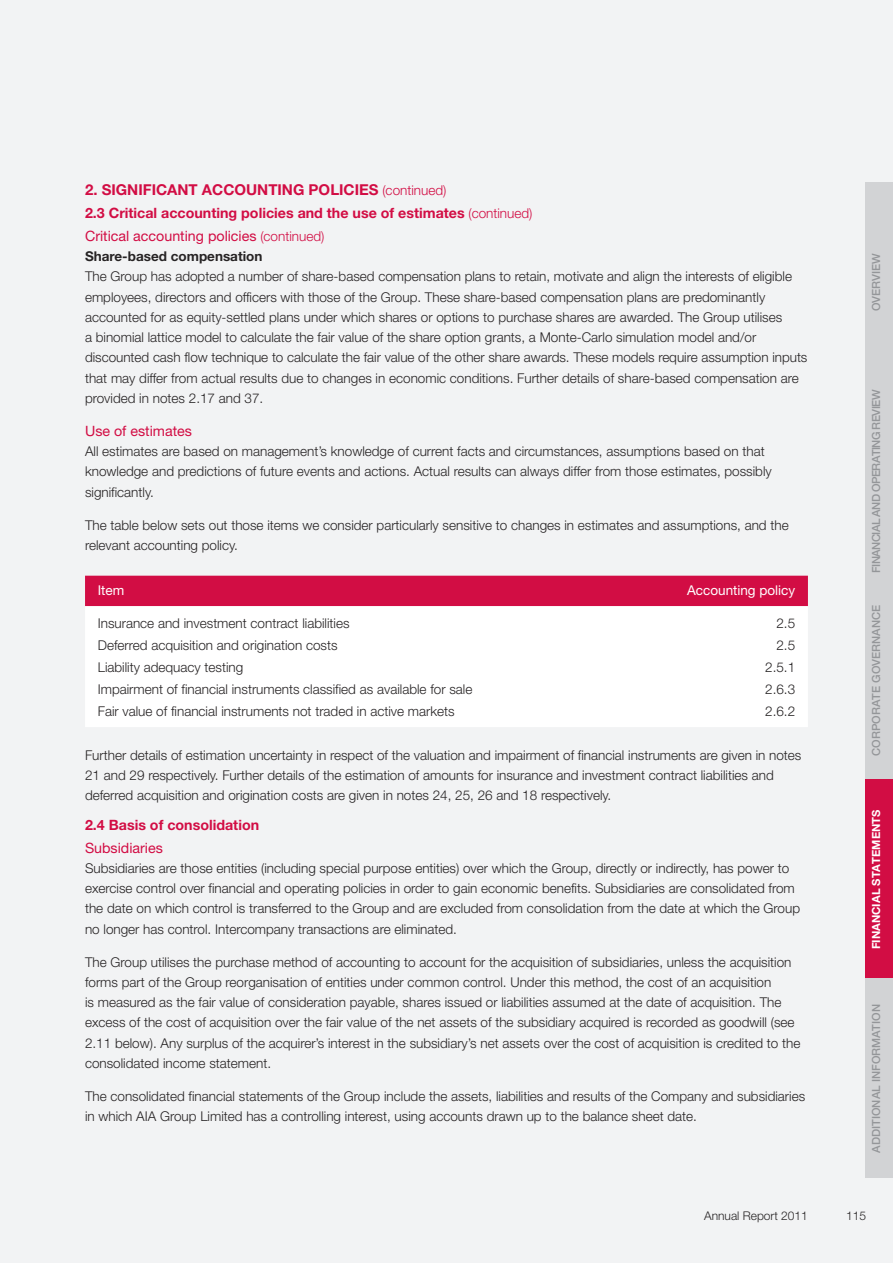
<style>
.page{position:relative;width:893px;height:1263px;background:#f2f3f4}
.page>*{position:absolute;margin:0;border:0;box-sizing:border-box;transform-origin:0 0}
.t1{font:700 15px "Helvetica Neue LT Std";color:#d20d44}
.t2{font:700 14.25px/22.4px "Helvetica Neue LT Std";color:#d20d44}
.t3{font:14.25px "Helvetica Neue LT Std";color:#d20d44}
.t4{font:300 13.5px/20.2px "Helvetica Neue LT Std";color:#262324}
.t5{font:700 13.5px "Helvetica Neue LT Std";color:#262324}
.t6{font:13.5px "Helvetica Neue LT Std";color:#fff}
.t7{font:300 13.5px "Helvetica Neue LT Std";color:#d20d44}
.t8{font:300 12px "Helvetica Neue LT Std";color:#262324}
.t9{font:500 11.25px "Helvetica Neue LT Std";color:#949699}
.t10{font:500 11.25px "Helvetica Neue LT Std";letter-spacing:-.05em;color:#949699}
.t11{font:700 11.25px "Helvetica Neue LT Std";color:#fff}
.s1{font-weight:300;font-size:13.5px}
.s2{font-weight:400}
</style>
<div class="page">
<div style="left:865px;top:183px;width:28px;height:199px;background:#d2d3d5"></div>
<div style="left:865px;top:382px;width:28px;height:199px;background:#d2d3d5"></div>
<div style="left:865px;top:581px;width:28px;height:199px;background:#d2d3d5"></div>
<div style="left:865px;top:780px;width:28px;height:199px;background:#d20d44"></div>
<div style="left:865px;top:979px;width:28px;height:199px;background:#d2d3d5"></div>
<div style="left:85px;top:576px;width:723px;height:30px;background:#d20d44"></div>
<div style="left:85px;top:607px;width:723px;height:120px;background:#fff"></div>
<p class="t1" style="left:85px;top:181px;width:36px">2. Significant</p>
<p class="t1" style="left:202px;top:181px;width:12px">accounting</p>
<p class="t1" style="left:309px;top:181px;width:10px">policies</p>
<p class="t7" style="left:382px;top:182px;width:66px">(continued)</p>
<p class="t2" style="left:85px;top:202px;width:449px">2.3 Critical accounting policies and the use of estimates <span class="s1">(continued)<br></span><span class="s2">Critical accounting policies</span> <span class="s1">(continued)</span></p>
<p class="t5" style="left:85px;top:248px;width:179px">Share-based compensation</p>
<p class="t4" style="left:85px;top:266px;width:724px">The Group has adopted a number of share-based compensation plans to retain, motivate and align the interests of eligible employees, directors and officers with those of the Group. These share-based compensation plans are predominantly accounted for as equity-settled plans under which shares or options to purchase shares are awarded. The Group utilises<br>a binomial lattice model to calculate the fair value of the share option grants, a Monte-Carlo simulation model and/or discounted cash flow technique to calculate the fair value of the other share awards. These models require assumption inputs that may differ from actual results due to changes in economic conditions. Further details of share-based compensation are provided in notes 2.17 and 37.</p>
<p class="t3" style="left:85px;top:422px;width:108px">Use of estimates</p>
<p class="t4" style="left:85px;top:441px;width:688px">All estimates are based on management’s knowledge of current facts and circumstances, assumptions based on that knowledge and predictions of future events and actions. Actual results can always differ from those estimates, possibly significantly.</p>
<p class="t4" style="left:85px;top:514px;width:705px">The table below sets out those items we consider particularly sensitive to changes in estimates and assumptions, and the relevant accounting policy.</p>
<p class="t6" style="left:98px;top:582px;width:28px">Item</p>
<p class="t6" style="left:687px;top:582px;width:110px">Accounting policy</p>
<p class="t4" style="left:98px;top:613px;width:253px">Insurance and investment contract liabilities</p>
<p class="t4" style="left:776px;top:613px;width:20px">2.5</p>
<p class="t4" style="left:98px;top:635px;width:241px">Deferred acquisition and origination costs</p>
<p class="t4" style="left:776px;top:635px;width:20px">2.5</p>
<p class="t4" style="left:98px;top:657px;width:147px">Liability adequacy testing</p>
<p class="t4" style="left:765px;top:657px;width:32px">2.5.1</p>
<p class="t4" style="left:98px;top:679px;width:376px">Impairment of financial instruments classified as available for sale</p>
<p class="t4" style="left:765px;top:679px;width:32px">2.6.3</p>
<p class="t4" style="left:98px;top:701px;width:358px">Fair value of financial instruments not traded in active markets</p>
<p class="t4" style="left:765px;top:701px;width:32px">2.6.2</p>
<p class="t4" style="left:85px;top:744px;width:718px">Further details of estimation uncertainty in respect of the valuation and impairment of financial instruments are given in notes<br>21 and 29 respectively. Further details of the estimation of amounts for insurance and investment contract liabilities and deferred acquisition and origination costs are given in notes 24, 25, 26 and 18 respectively.</p>
<p class="t2" style="left:85px;top:814px;width:176px">2.4 Basis of consolidation</p>
<p class="t3" style="left:85px;top:839px;width:79px">Subsidiaries</p>
<p class="t4" style="left:85px;top:858px;width:716px">Subsidiaries are those entities (including special purpose entities) over which the Group, directly or indirectly, has power to exercise control over financial and operating policies in order to gain economic benefits. Subsidiaries are consolidated from the date on which control is transferred to the Group and are excluded from consolidation from the date at which the Group no longer has control. Intercompany transactions are eliminated.</p>
<p class="t4" style="left:85px;top:951px;width:717px">The Group utilises the purchase method of accounting to account for the acquisition of subsidiaries, unless the acquisition forms part of the Group reorganisation of entities under common control. Under this method, the cost of an acquisition<br>is measured as the fair value of consideration payable, shares issued or liabilities assumed at the date of acquisition. The excess of the cost of acquisition over the fair value of the net assets of the subsidiary acquired is recorded as goodwill (see 2.11 below). Any surplus of the acquirer’s interest in the subsidiary’s net assets over the cost of acquisition is credited to the consolidated income statement.</p>
<p class="t4" style="left:85px;top:1086px;width:722px">The consolidated financial statements of the Group include the assets, liabilities and results of the Company and subsidiaries in which AIA Group Limited has a controlling interest, using accounts drawn up to the balance sheet date.</p>
<p class="t9" style="left:869px;top:311px;width:60px;rotate:-90deg">OVERVIEW</p>
<p class="t10" style="left:869px;top:573px;width:185px;rotate:-90deg">FINANCIAL AND OPERATING REVIEW</p>
<p class="t9" style="left:869px;top:756px;width:152px;rotate:-90deg">CORPORATE GOVERNANCE</p>
<p class="t11" style="left:869px;top:949px;width:141px;rotate:-90deg">FINANCIAL STATEMENTS</p>
<p class="t9" style="left:869px;top:1153px;width:150px;rotate:-90deg">ADDITIONAL INFORMATION</p>
<p class="t8" style="left:704px;top:1208px;width:105px">Annual Report 2011</p>
<p class="t8" style="left:846px;top:1208px;width:22px">115</p>
</div>
